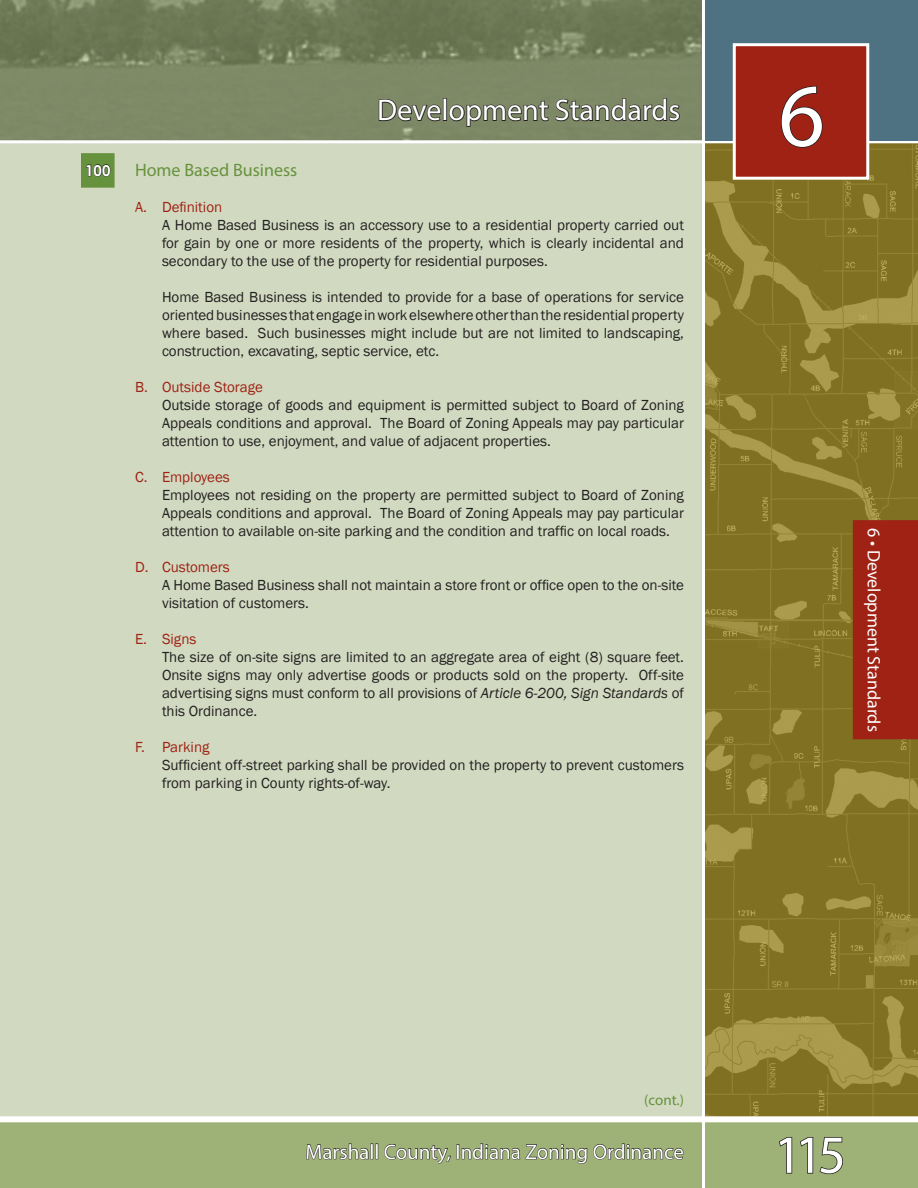
<style>
.page{position:relative;width:918px;height:1188px;background:#fff}
.page>*{position:absolute;margin:0;border:0;box-sizing:border-box;transform-origin:0 0}
.t1{font:90px "Myriad Pro";color:#fff}
.t2{font:54px "Myriad Pro";color:#fff}
.t3{font:30px "Myriad Pro";color:#fff}
.t4{font:21px "Myriad Pro";color:#fff}
.t5{font:18px "Myriad Pro";color:#fff}
.Chapter_Heading{font:18px "Myriad Pro";color:#67923d}
.Section_At{font:15px/18px "Franklin Gothic";color:#231f20;text-align:justify}
.Section_A{font:15px "Franklin Gothic";color:#9f2214}
.t6{font:15px "Myriad Pro";color:#67923d}
.Chapter_Heading-2{font:700 15px "Century Gothic";color:#fff}
.s1{font-style:italic}
</style>
<div class="page">
<div style="left:0;top:134px;width:918px;height:1054px;background:#d1dac1"></div>
<img style="left:705px;top:143px;width:213px;height:973px">
<svg style="left:0;top:0;width:918px;height:143px;background:#778260"></svg>
<svg style="left:0;top:1116px;width:918px;height:72px;background:#a9bb87"></svg>
<div style="left:702px;top:0;width:216px;height:140px;background:#4e7282"></div>
<hr style="left:702px;top:0;width:3px;height:1188px;background:#fff">
<svg style="left:378px;top:98px;width:64px;height:24px;background:#5e644d"></svg>
<div style="left:443px;top:98px;width:4px;height:23px;border:2px solid #231f20"></div>
<svg style="left:448px;top:53px;width:233px;height:91px;background:#798364"></svg>
<svg style="left:778px;top:1136px;width:15px;height:38px"></svg>
<svg style="left:799px;top:1136px;width:45px;height:39px;background:#839264"></svg>
<div style="left:853px;top:520px;width:65px;height:219px;background:#9f2214"></div>
<div style="left:733px;top:43px;width:136px;height:137px;background:#9f2214;border:3px solid #fff"></div>
<svg style="left:781px;top:85px;width:42px;height:63px"></svg>
<svg style="left:306px;top:1140px;width:72px;height:23px;background:#7d8b5f"></svg>
<svg style="left:384px;top:1133px;width:67px;height:42px;background:#8fa06c"></svg>
<svg style="left:457px;top:1125px;width:227px;height:53px;background:#91a36e"></svg>
<div style="left:81px;top:153px;width:34px;height:35px;background:#67923d"></div>
<svg style="left:85px;top:164px;width:26px;height:13px"></svg>
<h3 class="t3" style="left:377px;top:92px;width:305px">Development Standards</h3>
<p class="Chapter_Heading-2" style="left:85px;top:159px;width:27px">100</p>
<p class="Chapter_Heading" style="left:135px;top:159px;width:164px">Home Based Business</p>
<p class="Section_A" style="left:135px;top:197px;width:89px">A. Definition</p>
<p class="Section_At" style="left:162px;top:216px;width:524px">A Home Based Business is an accessory use to a residential property carried out for gain by one or more residents of the property, which is clearly incidental and secondary to the use of the property for residential purposes.</p>
<p class="Section_At" style="left:162px;top:288px;width:524px">Home Based Business is intended to provide for a base of operations for service oriented businesses that engage in work elsewhere other than the residential property where based. Such businesses might include but are not limited to landscaping, construction, excavating, septic service, etc.</p>
<p class="Section_A" style="left:135px;top:377px;width:130px">B. Outside Storage</p>
<p class="Section_At" style="left:162px;top:396px;width:524px">Outside storage of goods and equipment is permitted subject to Board of Zoning Appeals conditions and approval. The Board of Zoning Appeals may pay particular attention to use, enjoyment, and value of adjacent properties.</p>
<p class="Section_A" style="left:135px;top:467px;width:96px">C. Employees</p>
<p class="Section_At" style="left:162px;top:486px;width:524px">Employees not residing on the property are permitted subject to Board of Zoning Appeals conditions and approval. The Board of Zoning Appeals may pay particular attention to available on-site parking and the condition and traffic on local roads.</p>
<p class="Section_A" style="left:135px;top:557px;width:96px">D. Customers</p>
<p class="Section_At" style="left:162px;top:576px;width:524px">A Home Based Business shall not maintain a store front or office open to the on-site visitation of customers.</p>
<p class="Section_A" style="left:135px;top:629px;width:63px">E. Signs</p>
<p class="Section_At" style="left:162px;top:648px;width:524px">The size of on-site signs are limited to an aggregate area of eight (8) square feet.<br>Onsite signs may only advertise goods or products sold on the property. Off-site advertising signs must conform to all provisions of <span class="s1">Article 6-200, Sign Standards</span> of this Ordinance.</p>
<p class="Section_A" style="left:135px;top:737px;width:76px">F. Parking</p>
<p class="Section_At" style="left:162px;top:756px;width:524px">Sufficient off-street parking shall be provided on the property to prevent customers from parking in County rights-of-way.</p>
<h1 class="t1" style="left:779px;top:60px;width:48px">6</h1>
<p class="t5" style="left:885px;top:528px;width:205px;rotate:90deg">6 • Development Standards</p>
<p class="t6" style="left:644px;top:1091px;width:41px">(cont.)</p>
<h3 class="t4" style="left:305px;top:1139px;width:380px">Marshall County, Indiana Zoning Ordinance</h3>
<h2 class="t2" style="left:774px;top:1121px;width:73px">115</h2>
</div>
